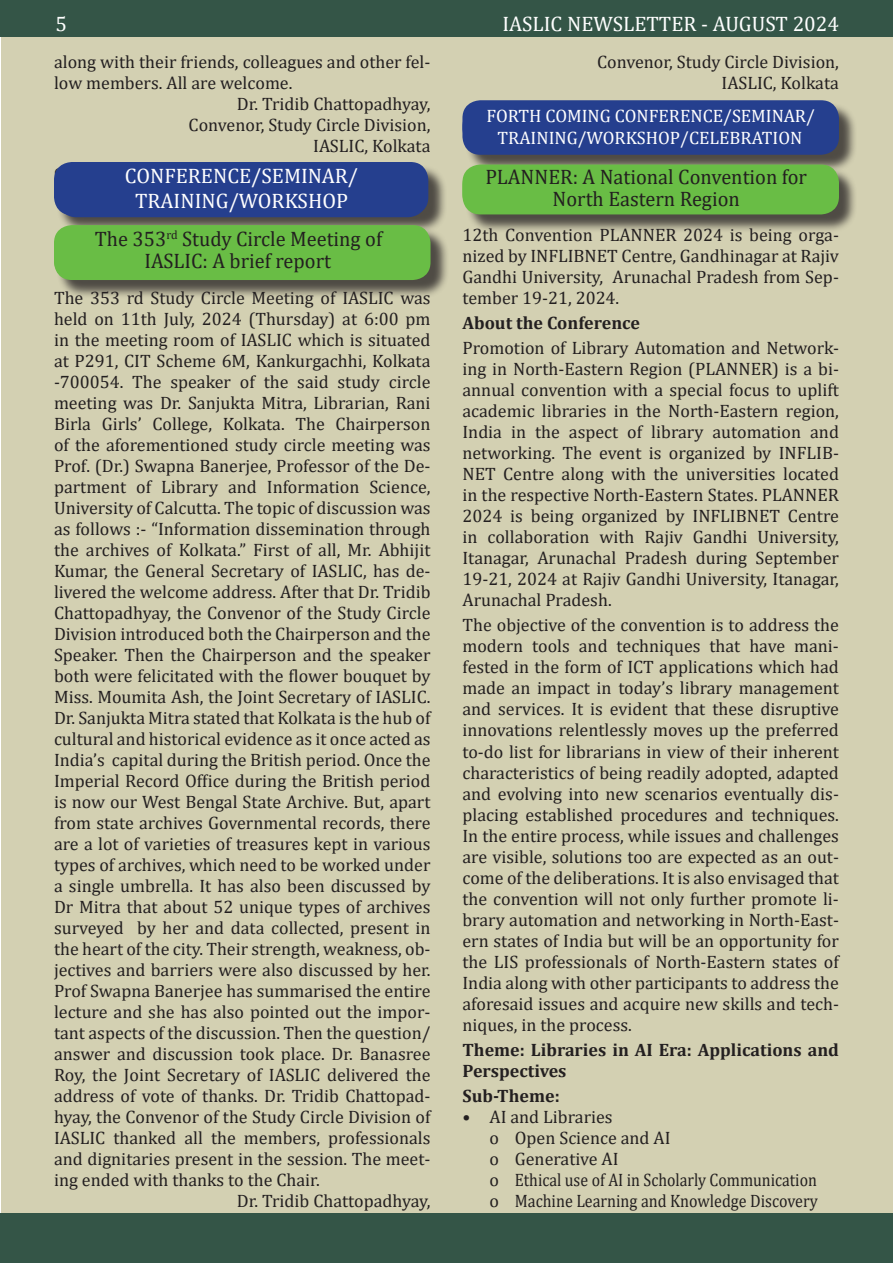
<style>
.page{position:relative;width:893px;height:1263px;background:#fff}
.page>*{position:absolute;margin:0;border:0;box-sizing:border-box;transform-origin:0 0}
.t1{font:21px/22.5px "Cambria";color:#231f20;text-align:center}
.t2{font:21px/25.2px "Cambria";color:#fff;text-align:center}
.t3{font:18px/21px "Cambria";color:#231f20;text-align:justify}
.t4{font:700 18px/21px "Cambria";color:#231f20}
.t5{font:18px/21.6px "Cambria";color:#fff;text-align:center}
</style>
<div class="page">
<div style="left:2px;top:0;width:891px;height:1263px;background:#d3d0b2"></div>
<div style="left:0;top:1214px;width:893px;height:49px;background:#345547"></div>
<div style="left:0;top:0;width:893px;height:37px;background:#345547"></div>
<div style="left:56px;top:164px;width:391px;height:69px;background:#231f20;opacity:.75"></div>
<div style="left:54px;top:162px;width:374px;height:53px;background:#253f8e;border-radius:18px"></div>
<div style="left:59px;top:167px;width:367px;height:50px;background:#253f8e;border-radius:18px"></div>
<div style="left:56px;top:227px;width:393px;height:72px;background:#231f20;opacity:.75"></div>
<div style="left:54px;top:225px;width:376px;height:55px;background:#69bd45;border-radius:18px"></div>
<div style="left:465px;top:102px;width:393px;height:71px;background:#231f20;opacity:.75"></div>
<div style="left:462px;top:100px;width:377px;height:55px;background:#253f8e;border-radius:18px"></div>
<div style="left:465px;top:167px;width:393px;height:66px;background:#231f20;opacity:.75"></div>
<div style="left:462px;top:165px;width:377px;height:49px;background:#69bd45;border-radius:18px"></div>
<p class="t2" style="left:55px;top:11px;width:13px">5</p>
<p class="t2" style="left:502px;top:11px;width:338px">IASLIC NEWSLETTER - AUGUST 2024</p>
<p class="t3" style="left:54px;top:51px;width:378px">along with their friends, colleagues and other fel-</p>
<p class="t3" style="left:54px;top:72px;width:240px">low members. All are welcome.</p>
<p class="t3" style="left:237px;top:93px;width:195px">Dr. Tridib Chattopadhyay,</p>
<p class="t3" style="left:189px;top:114px;width:243px">Convenor, Study Circle Division,</p>
<p class="t3" style="left:313px;top:135px;width:119px">IASLIC, Kolkata</p>
<p class="t2" style="left:125px;top:163px;width:235px">CONFERENCE/SEMINAR/<br>TRAINING/WORKSHOP</p>
<p class="t1" style="left:95px;top:227px;width:289px">The 353<sup>rd</sup> Study Circle Meeting of<br>IASLIC: A brief report</p>
<p class="t3" style="left:54px;top:287px;width:378px">The 353 rd Study Circle Meeting of IASLIC was</p>
<p class="t3" style="left:54px;top:308px;width:378px">held on 11th July, 2024 (Thursday) at 6:00 pm</p>
<p class="t3" style="left:54px;top:329px;width:378px">in the meeting room of IASLIC which is situated</p>
<p class="t3" style="left:54px;top:350px;width:378px">at P291, CIT Scheme 6M, Kankurgachhi, Kolkata</p>
<p class="t3" style="left:54px;top:371px;width:378px">-700054. The speaker of the said study circle</p>
<p class="t3" style="left:54px;top:392px;width:378px">meeting was Dr. Sanjukta Mitra, Librarian, Rani</p>
<p class="t3" style="left:54px;top:413px;width:378px">Birla Girls’ College, Kolkata. The Chairperson</p>
<p class="t3" style="left:54px;top:434px;width:378px">of the aforementioned study circle meeting was</p>
<p class="t3" style="left:54px;top:455px;width:378px">Prof. (Dr.) Swapna Banerjee, Professor of the De-</p>
<p class="t3" style="left:54px;top:476px;width:378px">partment of Library and Information Science,</p>
<p class="t3" style="left:54px;top:497px;width:378px">University of Calcutta. The topic of discussion was</p>
<p class="t3" style="left:54px;top:518px;width:378px">as follows :- “Information dissemination through</p>
<p class="t3" style="left:54px;top:539px;width:378px">the archives of Kolkata.” First of all, Mr. Abhijit</p>
<p class="t3" style="left:54px;top:560px;width:378px">Kumar, the General Secretary of IASLIC, has de-</p>
<p class="t3" style="left:54px;top:581px;width:378px">livered the welcome address. After that Dr. Tridib</p>
<p class="t3" style="left:54px;top:602px;width:378px">Chattopadhyay, the Convenor of the Study Circle</p>
<p class="t3" style="left:54px;top:623px;width:378px">Division introduced both the Chairperson and the</p>
<p class="t3" style="left:54px;top:644px;width:378px">Speaker. Then the Chairperson and the speaker</p>
<p class="t3" style="left:54px;top:665px;width:378px">both were felicitated with the flower bouquet by</p>
<p class="t3" style="left:54px;top:686px;width:378px">Miss. Moumita Ash, the Joint Secretary of IASLIC.</p>
<p class="t3" style="left:54px;top:707px;width:378px">Dr. Sanjukta Mitra stated that Kolkata is the hub of</p>
<p class="t3" style="left:54px;top:728px;width:378px">cultural and historical evidence as it once acted as</p>
<p class="t3" style="left:54px;top:749px;width:378px">India’s capital during the British period. Once the</p>
<p class="t3" style="left:54px;top:770px;width:378px">Imperial Record Office during the British period</p>
<p class="t3" style="left:54px;top:791px;width:378px">is now our West Bengal State Archive. But, apart</p>
<p class="t3" style="left:54px;top:812px;width:378px">from state archives Governmental records, there</p>
<p class="t3" style="left:54px;top:833px;width:378px">are a lot of varieties of treasures kept in various</p>
<p class="t3" style="left:54px;top:854px;width:378px">types of archives, which need to be worked under</p>
<p class="t3" style="left:54px;top:875px;width:378px">a single umbrella. It has also been discussed by</p>
<p class="t3" style="left:54px;top:896px;width:378px">Dr Mitra that about 52 unique types of archives</p>
<p class="t3" style="left:54px;top:917px;width:378px">surveyed by her and data collected, present in</p>
<p class="t3" style="left:54px;top:938px;width:378px">the heart of the city. Their strength, weakness, ob-</p>
<p class="t3" style="left:54px;top:959px;width:378px">jectives and barriers were also discussed by her.</p>
<p class="t3" style="left:54px;top:980px;width:378px">Prof Swapna Banerjee has summarised the entire</p>
<p class="t3" style="left:54px;top:1001px;width:378px">lecture and she has also pointed out the impor-</p>
<p class="t3" style="left:54px;top:1022px;width:378px">tant aspects of the discussion. Then the question/</p>
<p class="t3" style="left:54px;top:1043px;width:378px">answer and discussion took place. Dr. Banasree</p>
<p class="t3" style="left:54px;top:1064px;width:378px">Roy, the Joint Secretary of IASLIC delivered the</p>
<p class="t3" style="left:54px;top:1085px;width:378px">address of vote of thanks. Dr. Tridib Chattopad-</p>
<p class="t3" style="left:54px;top:1106px;width:378px">hyay, the Convenor of the Study Circle Division of</p>
<p class="t3" style="left:54px;top:1127px;width:378px">IASLIC thanked all the members, professionals</p>
<p class="t3" style="left:54px;top:1148px;width:378px">and dignitaries present in the session. The meet-</p>
<p class="t3" style="left:54px;top:1169px;width:267px">ing ended with thanks to the Chair.</p>
<p class="t3" style="left:237px;top:1190px;width:195px">Dr. Tridib Chattopadhyay,</p>
<p class="t3" style="left:597px;top:52px;width:243px;text-align:right">Convenor, Study Circle Division,<br>IASLIC, Kolkata</p>
<p class="t5" style="left:486px;top:105px;width:330px">FORTH COMING CONFERENCE/SEMINAR/<br>TRAINING/WORKSHOP/CELEBRATION</p>
<p class="t1" style="left:485px;top:165px;width:323px">PLANNER: A National Convention for<br>North Eastern Region</p>
<p class="t3" style="left:462px;top:224px;width:378px">12th Convention PLANNER 2024 is being orga&shy;nized by INFLIBNET Centre, Gandhinagar at Rajiv Gandhi University, Arunachal Pradesh from Sep&shy;tember 19-21, 2024.</p>
<p class="t4" style="left:462px;top:312px;width:179px">About the Conference</p>
<p class="t3" style="left:462px;top:337px;width:378px">Promotion of Library Automation and Network&shy;ing in North-Eastern Region (PLANNER) is a bi&shy;annual convention with a special focus to uplift academic libraries in the North-Eastern region, India in the aspect of library automation and networking. The event is organized by INFLIB-NET Centre along with the universities located in the respective North-Eastern States. PLANNER 2024 is being organized by INFLIBNET Centre in collaboration with Rajiv Gandhi University, Itanagar, Arunachal Pradesh during September 19-21, 2024 at Rajiv Gandhi University, Itanagar, Arunachal Pradesh.</p>
<p class="t3" style="left:462px;top:615px;width:378px">The objective of the convention is to address the modern tools and techniques that have mani&shy;fested in the form of ICT applications which had made an impact in today’s library management and services. It is evident that these disruptive innovations relentlessly moves up the preferred to-do list for librarians in view of their inherent characteristics of being readily adopted, adapted and evolving into new scenarios eventually dis&shy;placing established procedures and techniques.<br>In the entire process, while issues and challenges are visible, solutions too are expected as an out&shy;come of the deliberations. It is also envisaged that the convention will not only further promote li&shy;brary automation and networking in North-East&shy;ern states of India but will be an opportunity for the LIS professionals of North-Eastern states of India along with other participants to address the aforesaid issues and acquire new skills and tech&shy;niques, in the process.</p>
<p class="t4" style="left:462px;top:1039px;width:378px">Theme: Libraries in AI Era: Applications and<br>Perspectives</p>
<p class="t4" style="left:462px;top:1085px;width:99px">Sub-Theme:</p>
<p class="t3" style="left:489px;top:1106px;width:330px;text-align:left;text-indent:-27px">• AI and Libraries<br>o Open Science and AI<br>o Generative AI<br>o Ethical use of AI in Scholarly Communication o Machine Learning and Knowledge Discovery</p>
</div>
